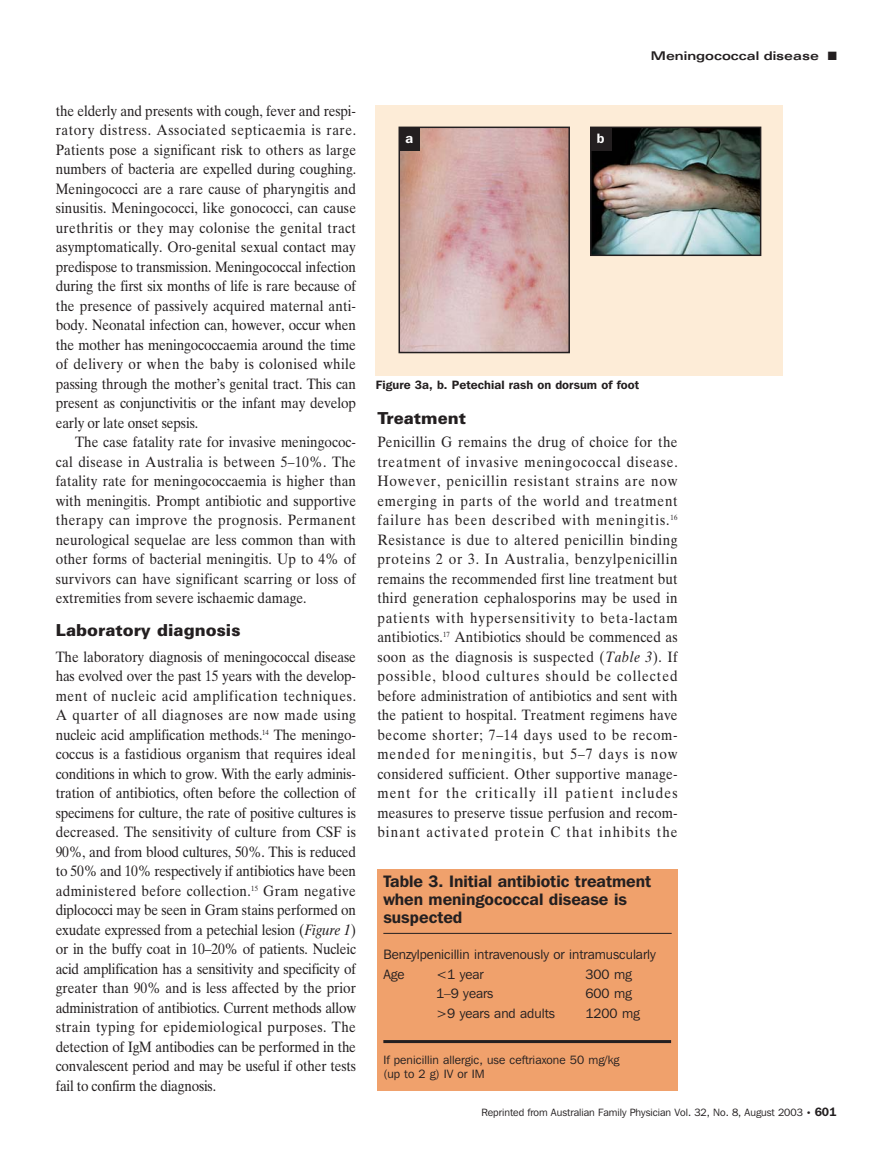
<style>
.page{position:relative;width:893px;height:1169px;background:#fff}
.page>*{position:absolute;margin:0;border:0;box-sizing:border-box;transform-origin:0 0}
.t1{font:600 16.5px/18px "Franklin Gothic IT Cby BT";color:#231f20}
.t2{font:900 16.5px "Univers";color:#231f20}
.t3{font:15px/19.5px "Times Ten";letter-spacing:-.005em;color:#231f20;text-align:justify;scale:.9 1}
.t4{font:13.5px/19.6px "Franklin Gothic IT Cby BT";color:#231f20}
.t5{font:600 13.5px "Franklin Gothic IT Cby BT";color:#fff}
.t6{font:12px/14.2px "Franklin Gothic IT Cby BT";letter-spacing:.005em;color:#231f20}
.t7{font:600 12px "Franklin Gothic IT Cby BT";letter-spacing:.005em;color:#231f20}
.t8{font:700 expanded 12px "Univers";color:#231f20}
.t9{font:10.5px "Franklin Gothic IT Cby BT";color:#231f20}
.s1{font-style:italic}
.s2{font-size:9px}
.s3{font-weight:600;font-size:12px}
</style>
<div class="page">
<div style="left:377px;top:869px;width:300px;height:221px;background:#f0a16c"></div>
<hr style="left:383px;top:933px;width:288px;height:1px;background:#231f20">
<hr style="left:383px;top:1040px;width:288px;height:3px;background:#231f20">
<div style="left:376px;top:105px;width:407px;height:271px;background:#fdecd7"></div>
<img style="left:401px;top:130px;width:166px;height:220px">
<div style="left:398px;top:127px;width:172px;height:226px;border:2px solid #231f20"></div>
<img style="left:593px;top:130px;width:165px;height:123px">
<div style="left:590px;top:127px;width:171px;height:129px;border:2px solid #231f20"></div>
<div style="left:399px;top:128px;width:21px;height:23px;background:#231f20"></div>
<div style="left:591px;top:128px;width:20px;height:23px;background:#231f20"></div>
<p class="t3" style="left:56px;top:102px;width:335px">the elderly and presents with cough, fever and respi&shy;ratory distress. Associated septicaemia is rare.<br>Patients pose a significant risk to others as large numbers of bacteria are expelled during coughing.<br>Meningococci are a rare cause of pharyngitis and sinusitis. Meningococci, like gonococci, can cause urethritis or they may colonise the genital tract asymptomatically. Oro-genital sexual contact may predispose to transmission. Meningococcal infection during the first six months of life is rare because of the presence of passively acquired maternal anti&shy;body. Neonatal infection can, however, occur when the mother has meningococcaemia around the time of delivery or when the baby is colonised while passing through the mother’s genital tract. This can present as conjunctivitis or the infant may develop early or late onset sepsis.</p>
<p class="t3" style="left:56px;top:434px;width:335px;text-indent:19px">The case fatality rate for invasive meningococ&shy;cal disease in Australia is between 5–10%. The fatality rate for meningococcaemia is higher than with meningitis. Prompt antibiotic and supportive therapy can improve the prognosis. Permanent neurological sequelae are less common than with other forms of bacterial meningitis. Up to 4% of survivors can have significant scarring or loss of extremities from severe ischaemic damage.</p>
<p class="t2" style="left:56px;top:624px;width:186px">Laboratory diagnosis</p>
<p class="t3" style="left:56px;top:648px;width:335px">The laboratory diagnosis of meningococcal disease has evolved over the past 15 years with the develop&shy;ment of nucleic acid amplification techniques.<br>A quarter of all diagnoses are now made using nucleic acid amplification methods.<sup>14</sup> The meningo&shy;coccus is a fastidious organism that requires ideal conditions in which to grow. With the early adminis&shy;tration of antibiotics, often before the collection of specimens for culture, the rate of positive cultures is decreased. The sensitivity of culture from CSF is 90%, and from blood cultures, 50%. This is reduced to 50% and 10% respectively if antibiotics have been administered before collection.<sup>15</sup> Gram negative diplococci may be seen in Gram stains performed on exudate expressed from a petechial lesion (<span class="s1">Figure 1</span>) or in the buffy coat in 10–20% of patients. Nucleic acid amplification has a sensitivity and specificity of greater than 90% and is less affected by the prior administration of antibiotics. Current methods allow strain typing for epidemiological purposes. The detection of IgM antibodies can be performed in the convalescent period and may be useful if other tests fail to confirm the diagnosis.</p>
<p class="t5" style="left:405px;top:134px;width:9px">a</p>
<p class="t5" style="left:597px;top:134px;width:9px">b</p>
<p class="t8" style="left:651px;top:51px;width:187px">Meningococcal disease ■</p>
<p class="t7" style="left:376px;top:380px;width:265px">Figure 3a, b. Petechial rash on dorsum of foot</p>
<p class="t2" style="left:377px;top:412px;width:90px">Treatment</p>
<p class="t3" style="left:377px;top:434px;width:335px">Penicillin G remains the drug of choice for the treatment of invasive meningococcal disease.<br>However, penicillin resistant strains are now emerging in parts of the world and treatment failure has been described with meningitis.<sup>16<br></sup>Resistance is due to altered penicillin binding proteins 2 or 3. In Australia, benzylpenicillin remains the recommended first line treatment but third generation cephalosporins may be used in patients with hypersensitivity to beta-lactam antibiotics.<sup>17</sup> Antibiotics should be commenced as soon as the diagnosis is suspected (<span class="s1">Table 3</span>). If possible, blood cultures should be collected before administration of antibiotics and sent with the patient to hospital. Treatment regimens have become shorter; 7–14 days used to be recom&shy;mended for meningitis, but 5–7 days is now considered sufficient. Other supportive manage&shy;ment for the critically ill patient includes measures to preserve tissue perfusion and recom&shy;binant activated protein C that inhibits the</p>
<p class="t1" style="left:383px;top:873px;width:269px">Table 3. Initial antibiotic treatment when meningococcal disease is suspected</p>
<p class="t4" style="left:383px;top:945px;width:274px">Benzylpenicillin intravenously or intramuscularly<br>Age</p>
<p class="t4" style="left:436px;top:965px;width:49px">&lt;1 year</p>
<p class="t4" style="left:585px;top:965px;width:48px">300 mg</p>
<p class="t4" style="left:436px;top:985px;width:59px">1–9 years</p>
<p class="t4" style="left:585px;top:985px;width:48px">600 mg</p>
<p class="t4" style="left:436px;top:1005px;width:120px">&gt;9 years and adults</p>
<p class="t4" style="left:585px;top:1005px;width:56px">1200 mg</p>
<p class="t6" style="left:383px;top:1054px;width:237px">If penicillin allergic, use ceftriaxone 50 mg/kg (up to 2 g) IV or IM</p>
<p class="t9" style="left:481px;top:1108px;width:356px">Reprinted from Australian Family Physician Vol. 32, No. 8, August 2003 <span class="s2">•</span> <span class="s3">601</span></p>
</div>
